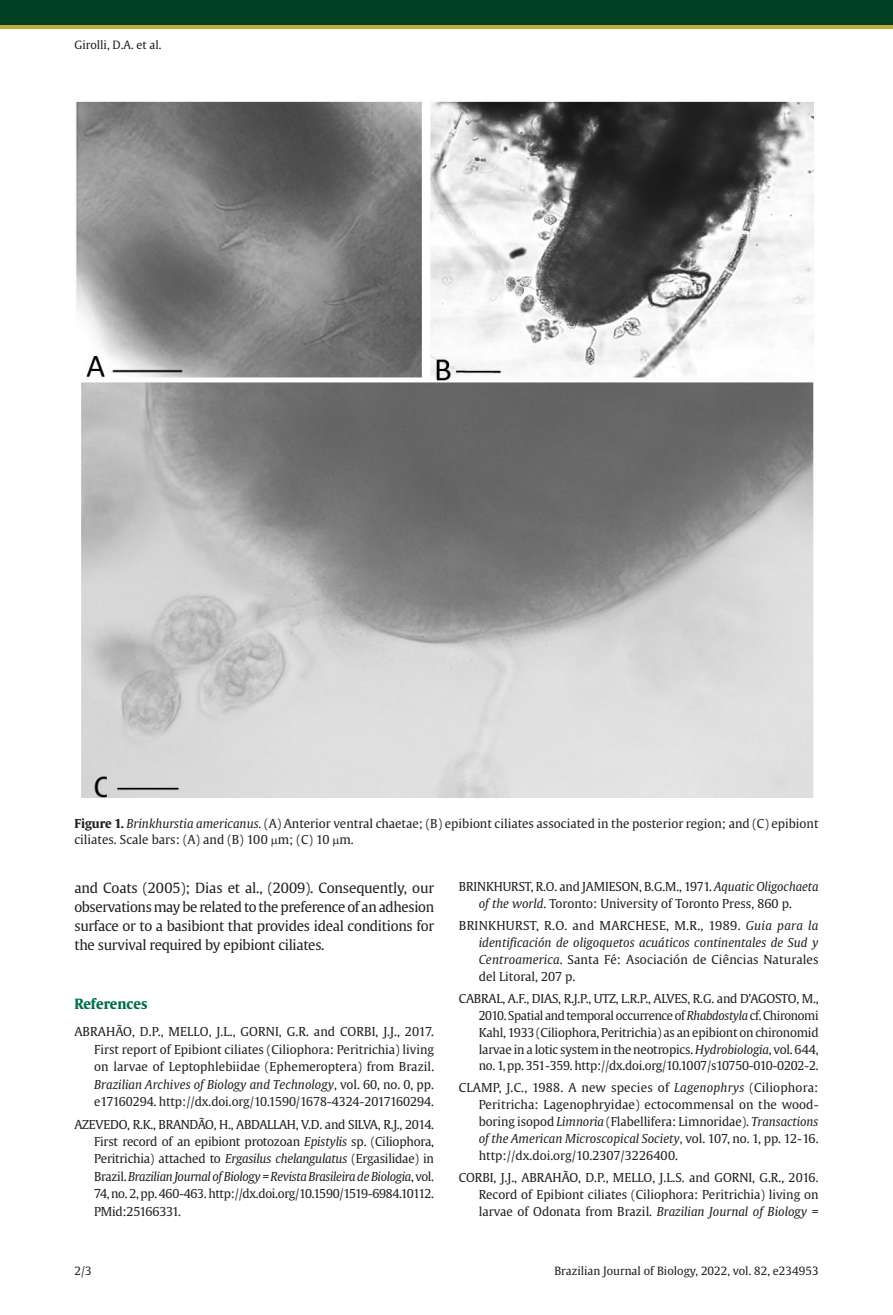
<style>
.page{position:relative;width:893px;height:1315px;background:#fff}
.page>*{position:absolute;margin:0;border:0;box-sizing:border-box;transform-origin:0 0}
.Paragraph{font:14px/19.2px "Gulliver";letter-spacing:-.02em;color:#231f20;text-align:justify}
.ReferenceHead{font:700 14px "Gulliver";color:#006f45}
.Reference{font:12.25px/17px "Gulliver";letter-spacing:-.005em;color:#231f20;text-align:justify}
.FigureCaption{font:12.25px/16.6px "Gulliver";color:#231f20}
.t1{font:11.38px "Gulliver";color:#231f20}
.s1{font-weight:700}
.s2{font-style:italic}
</style>
<div class="page">
<div style="left:0;top:12px;width:893px;height:17px;background:#bfad40"></div>
<div style="left:0;top:0;width:893px;height:25px;background:#004023"></div>
<img style="left:76px;top:101px;width:738px;height:697px">
<p class="t1" style="left:74px;top:37px;width:89px">Girolli, D.A. et al.</p>
<p class="FigureCaption" style="left:74px;top:815px;width:746px"><span class="s1">Figure 1.</span> <span class="s2">Brinkhurstia americanus.</span> (A) Anterior ventral chaetae; (B) epibiont ciliates associated in the posterior region; and (C) epibiont ciliates. Scale bars: (A) and (B) 100 m; (C) 10 m.</p>
<p class="Paragraph" style="left:74px;top:878px;width:361px">and Coats (2005); Dias et al., (2009). Consequently, our observations may be related to the preference of an adhesion surface or to a basibiont that provides ideal conditions for the survival required by epibiont ciliates.</p>
<p class="ReferenceHead" style="left:74px;top:995px;width:75px">References</p>
<p class="Reference" style="left:94px;top:1023px;width:341px;line-height:17.5px;text-indent:-20px">ABRAHÃO, D.P., MELLO, J.L., GORNI, G.R. and CORBI, J.J., 2017.<br>First report of Epibiont ciliates (Ciliophora: Peritrichia) living on larvae of Leptophlebiidae (Ephemeroptera) from Brazil.<br><span class="s2">Brazilian Archives of Biology and Technology</span>, vol. 60, no. 0, pp. e17160294. http://dx.doi.org/10.1590/1678-4324-2017160294.</p>
<p class="Reference" style="left:94px;top:1115px;width:341px;line-height:17.5px;text-indent:-20px">AZEVEDO, R.K., BRANDÃO, H., ABDALLAH, V.D. and SILVA, R.J., 2014.<br>First record of an epibiont protozoan <span class="s2">Epistylis</span> sp. (Ciliophora, Peritrichia) attached to <span class="s2">Ergasilus chelangulatus</span> (Ergasilidae) in Brazil. <span class="s2">Brazilian Journal of Biology = Revista Brasileira de Biologia</span>, vol.<br>74, no. 2, pp. 460-463. http://dx.doi.org/10.1590/1519-6984.10112.<br>PMid:25166331.</p>
<p class="Reference" style="left:459px;top:878px;width:361px;text-align:center">BRINKHURST, R.O. and JAMIESON, B.G.M., 1971. <span class="s2">Aquatic Oligochaeta of the world</span>. Toronto: University of Toronto Press, 860 p.</p>
<p class="Reference" style="left:479px;top:917px;width:341px;text-indent:-20px">BRINKHURST, R.O. and MARCHESE, M.R., 1989. <span class="s2">Guia para la identificación de oligoquetos acuáticos continentales de Sud y Centroamerica</span>. Santa Fé: Asociación de Ciências Naturales del Litoral, 207 p.</p>
<p class="Reference" style="left:479px;top:989px;width:341px;text-indent:-20px">CABRAL, A.F., DIAS, R.J.P., UTZ, L.R.P., ALVES, R.G. and D’AGOSTO, M., 2010. Spatial and temporal occurrence of <span class="s2">Rhabdostyla</span> cf. Chironomi Kahl, 1933 (Ciliophora, Peritrichia) as an epibiont on chironomid larvae in a lotic system in the neotropics. <span class="s2">Hydrobiologia</span>, vol. 644, no. 1, pp. 351-359. http://dx.doi.org/10.1007/s10750-010-0202-2.</p>
<p class="Reference" style="left:479px;top:1079px;width:341px;text-indent:-20px">CLAMP, J.C., 1988. A new species of <span class="s2">Lagenophrys</span> (Ciliophora:<br>Peritricha: Lagenophryidae) ectocommensal on the wood&shy;boring isopod <span class="s2">Limnoria</span> (Flabellifera: Limnoridae). <span class="s2">Transactions of the American Microscopical Society</span>, vol. 107, no. 1, pp. 12-16. http://dx.doi.org/10.2307/3226400.</p>
<p class="Reference" style="left:479px;top:1169px;width:341px;text-indent:-20px">CORBI, J.J., ABRAHÃO, D.P., MELLO, J.L.S. and GORNI, G.R., 2016.<br>Record of Epibiont ciliates (Ciliophora: Peritrichia) living on larvae of Odonata from Brazil. <span class="s2">Brazilian Journal of Biology =</span></p>
<p class="t1" style="left:74px;top:1264px;width:19px">2/3</p>
<p class="t1" style="left:554px;top:1264px;width:266px">Brazilian Journal of Biology, 2022, vol. 82, e234953</p>
</div>
